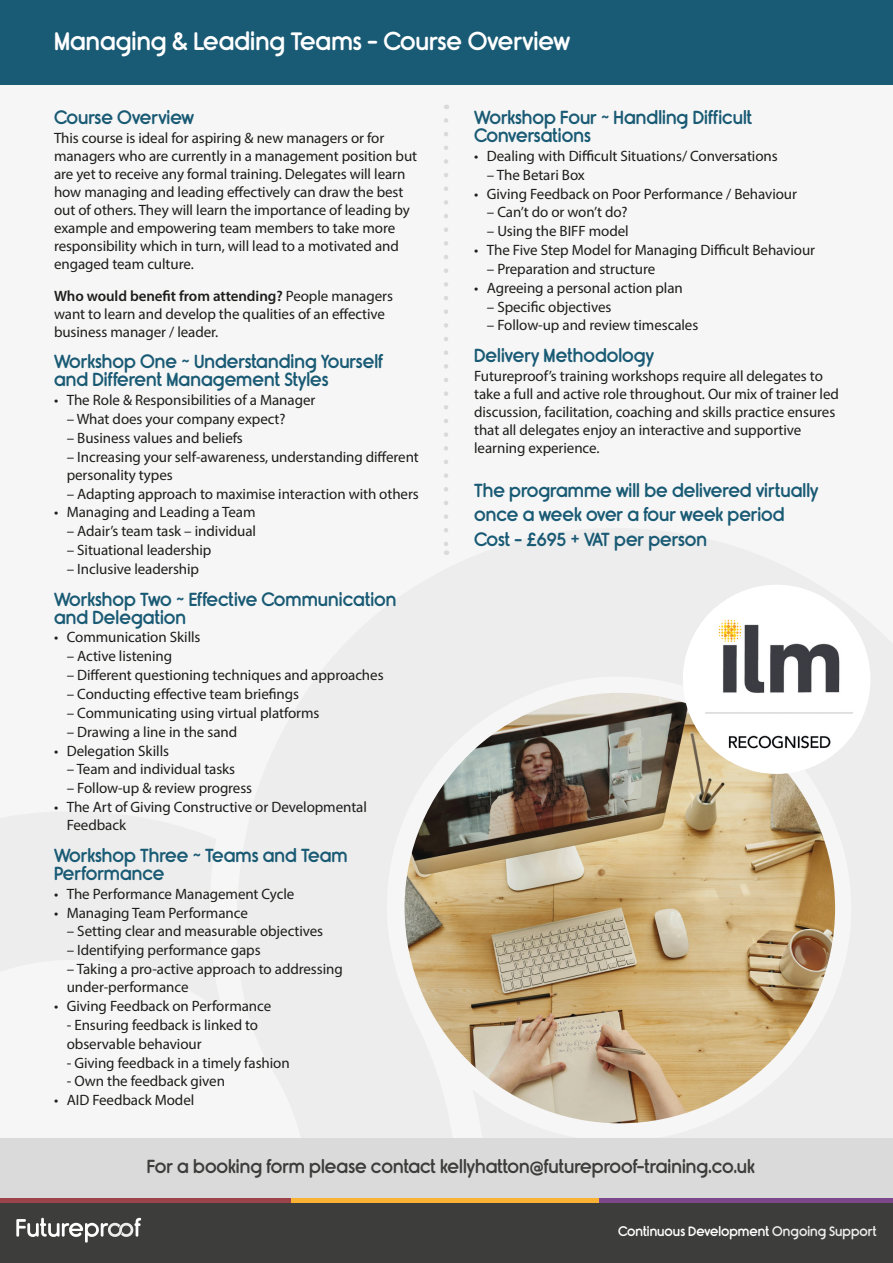
<style>
.page{position:relative;width:893px;height:1263px;background:#f6f6f6}
.page>*{position:absolute;margin:0;border:0;box-sizing:border-box;transform-origin:0 0}
.t1{font:24px "Rimouski Sb";color:#fff}
.t2{font:18px/18px "Rimouski Sb";color:#195a74}
.t3{font:18px "Rimouski Sb";color:#3d3d3c}
.t4{font:15px/18px "Myriad Pro";letter-spacing:-.005em;color:#1d1d1b}
.t5{font:12.9px "Rimouski Sb";color:#fff}
.s1{font-weight:600}
.s2{color:#ededed}
</style>
<div class="page">
<img style="left:405px;top:693px;width:430px;height:430px;border-radius:215px">
<svg style="left:444px;top:120px;width:4px;height:435px"></svg>
<div style="left:0;top:1197px;width:293px;height:7px;background:#9c424b"></div>
<div style="left:291px;top:1197px;width:311px;height:7px;background:#f9b234"></div>
<div style="left:600px;top:1197px;width:293px;height:7px;background:#7c488b"></div>
<div style="left:0;top:1203px;width:893px;height:60px;background:#3d3d3c"></div>
<svg style="left:16px;top:1218px;width:125px;height:24px"></svg>
<div style="left:0;top:1138px;width:893px;height:60px;background:#dadada"></div>
<div style="left:0;top:0;width:893px;height:84px;background:#195a74"></div>
<div style="left:683px;top:585px;width:187px;height:189px;background:#fff;border-radius:50%"></div>
<img style="left:702px;top:619px;width:151px;height:141px">
<p class="t1" style="left:54px;top:27px;width:518px">Managing &amp; Leading Teams - Course Overview</p>
<p class="t2" style="left:54px;top:109px;width:142px">Course Overview</p>
<p class="t4" style="left:54px;top:129px;width:365px">This course is ideal for aspiring &amp; new managers or for managers who are currently in a management position but are yet to receive any formal training. Delegates will learn how managing and leading effectively can draw the best out of others. They will learn the importance of leading by example and empowering team members to take more responsibility which in turn, will lead to a motivated and engaged team culture.</p>
<p class="t4" style="left:54px;top:286px;width:340px"><span class="s1">Who would benefit from attending?</span> People managers want to learn and develop the qualities of an effective business manager / leader.</p>
<p class="t2" style="left:54px;top:353px;width:331px">Workshop One ~ Understanding Yourself and Different Management Styles</p>
<p class="t4" style="left:54px;top:391px;width:263px">• The Role &amp; Responsibilities of a Manager</p>
<p class="t4" style="left:67px;top:410px;width:220px">– What does your company expect?</p>
<p class="t4" style="left:67px;top:428px;width:178px">– Business values and beliefs</p>
<p class="t4" style="left:67px;top:447px;width:354px">– Increasing your self-awareness, understanding different personality types</p>
<p class="t4" style="left:67px;top:484px;width:354px">– Adapting approach to maximise interaction with others</p>
<p class="t4" style="left:54px;top:503px;width:203px">• Managing and Leading a Team</p>
<p class="t4" style="left:67px;top:522px;width:191px">– Adair’s team task – individual</p>
<p class="t4" style="left:67px;top:541px;width:146px">– Situational leadership</p>
<p class="t4" style="left:67px;top:560px;width:134px">– Inclusive leadership</p>
<p class="t2" style="left:54px;top:590px;width:344px">Workshop Two ~ Effective Communication and Delegation</p>
<p class="t4" style="left:54px;top:628px;width:148px">• Communication Skills</p>
<p class="t4" style="left:67px;top:647px;width:107px">– Active listening</p>
<p class="t4" style="left:67px;top:666px;width:318px">– Different questioning techniques and approaches</p>
<p class="t4" style="left:67px;top:685px;width:234px">– Conducting effective team briefings</p>
<p class="t4" style="left:67px;top:704px;width:254px">– Communicating using virtual platforms</p>
<p class="t4" style="left:67px;top:722px;width:172px">– Drawing a line in the sand</p>
<p class="t4" style="left:54px;top:741px;width:117px">• Delegation Skills</p>
<p class="t4" style="left:67px;top:760px;width:170px">– Team and individual tasks</p>
<p class="t4" style="left:67px;top:779px;width:187px">– Follow-up &amp; review progress</p>
<p class="t4" style="left:67px;top:798px;width:302px;text-indent:-13px">• The Art of Giving Constructive or Developmental<br>Feedback</p>
<p class="t2" style="left:54px;top:847px;width:295px">Workshop Three ~ Teams and Team<br>Performance</p>
<p class="t4" style="left:54px;top:884px;width:242px">• The Performance Management Cycle</p>
<p class="t4" style="left:54px;top:903px;width:195px">• Managing Team Performance</p>
<p class="t4" style="left:67px;top:922px;width:258px">– Setting clear and measurable objectives</p>
<p class="t4" style="left:67px;top:941px;width:195px">– Identifying performance gaps</p>
<p class="t4" style="left:67px;top:960px;width:277px">– Taking a pro-active approach to addressing under-performance</p>
<p class="t4" style="left:54px;top:997px;width:219px">• Giving Feedback on Performance</p>
<p class="t4" style="left:67px;top:1015px;width:193px">- Ensuring feedback is linked to</p>
<p class="t4" style="left:67px;top:1034px;width:136px">observable behaviour</p>
<p class="t4" style="left:67px;top:1053px;width:224px">- Giving feedback in a timely fashion</p>
<p class="t4" style="left:67px;top:1072px;width:160px">- Own the feedback given</p>
<p class="t4" style="left:54px;top:1091px;width:142px">• AID Feedback Model</p>
<p class="t2" style="left:474px;top:109px;width:280px">Workshop Four ~ Handling Difficult<br>Conversations</p>
<p class="t4" style="left:474px;top:147px;width:305px">• Dealing with Difficult Situations/ Conversations</p>
<p class="t4" style="left:487px;top:165px;width:100px">– The Betari Box</p>
<p class="t4" style="left:474px;top:184px;width:324px">• Giving Feedback on Poor Performance / Behaviour</p>
<p class="t4" style="left:487px;top:203px;width:142px">– Can’t do or won’t do?</p>
<p class="t4" style="left:487px;top:222px;width:143px">– Using the BIFF model</p>
<p class="t4" style="left:474px;top:241px;width:342px">• The Five Step Model for Managing Difficult Behaviour</p>
<p class="t4" style="left:487px;top:260px;width:170px">– Preparation and structure</p>
<p class="t4" style="left:474px;top:278px;width:210px">• Agreeing a personal action plan</p>
<p class="t4" style="left:487px;top:297px;width:126px">– Specific objectives</p>
<p class="t4" style="left:487px;top:316px;width:213px">– Follow-up and review timescales</p>
<p class="t2" style="left:474px;top:347px;width:181px">Delivery Methodology</p>
<p class="t4" style="left:474px;top:367px;width:366px">Futureproof’s training workshops require all delegates to take a full and active role throughout. Our mix of trainer led discussion, facilitation, coaching and skills practice ensures that all delegates enjoy an interactive and supportive learning experience.</p>
<p class="t2" style="left:474px;top:479px;width:346px;line-height:24px">The programme will be delivered virtually once a week over a four week period</p>
<p class="t2" style="left:474px;top:530px;width:234px">Cost - £695 + VAT per person</p>
<p class="t3" style="left:147px;top:1156px;width:610px">For a booking form please contact kellyhatton@futureproof-training.co.uk</p>
<p class="t5" style="left:618px;top:1223px;width:260px">Continuous Development <span class="s2">Ongoing Support</span></p>
</div>
